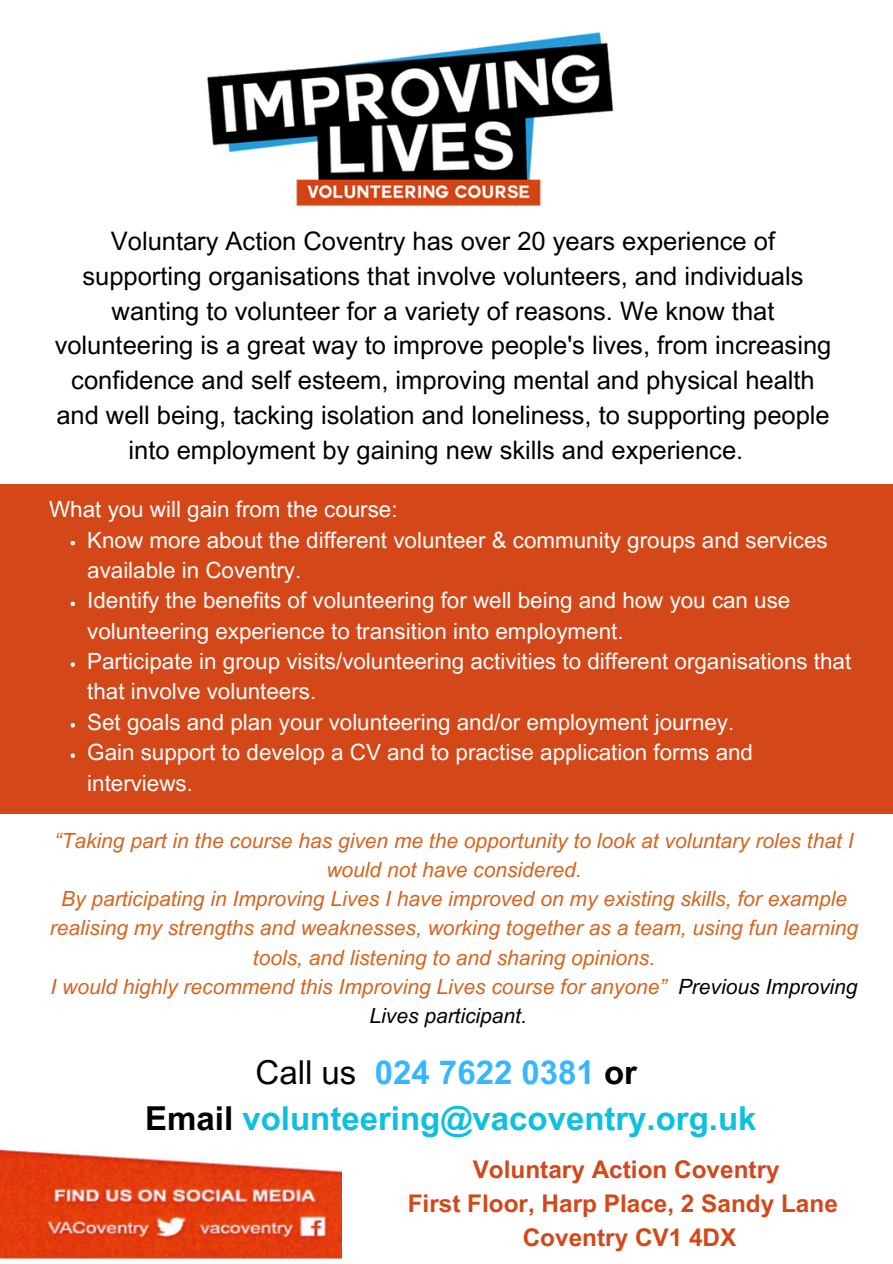
<style>
.page{position:relative;width:893px;height:1264px;background:#fff}
.page>*{position:absolute;margin:0;border:0;box-sizing:border-box;transform-origin:0 0}
.t1{font:700 33px "Arial MT Pro";color:#0cc0df}
.t2{font:700 33px "Arial MT Pro";color:#38b6ff}
.t3{font:25.5px/34.8px "Arial MT Pro";color:#000;text-align:center}
.t4{font:700 24.3px "Arial MT Pro";color:#d44718}
.t5{font:22.35px/30.3px "Arial MT Pro";color:#fff}
.t6{font:italic 21px/29.2px "Arial MT Pro";color:#d6641e;text-align:center}
.s1{color:#000}
.s2{font-weight:400;color:#000}
</style>
<div class="page">
<div style="left:0;top:484px;width:892px;height:330px;background:#d44718"></div>
<img style="left:207px;top:31px;width:407px;height:175px">
<img style="left:0;top:1149px;width:342px;height:111px">
<svg style="left:71px;top:541px;width:4px;height:4px"></svg>
<svg style="left:71px;top:601px;width:4px;height:5px"></svg>
<svg style="left:71px;top:662px;width:4px;height:4px"></svg>
<svg style="left:71px;top:723px;width:4px;height:4px"></svg>
<svg style="left:71px;top:753px;width:4px;height:5px"></svg>
<p class="t3" style="left:55px;top:227px;width:778px">Voluntary Action Coventry has over 20 years experience of supporting organisations that involve volunteers, and individuals wanting to volunteer for a variety of reasons. We know that volunteering is a great way to improve people's lives, from increasing confidence and self esteem, improving mental and physical health and well being, tacking isolation and loneliness, to supporting people into employment by gaining new skills and experience.</p>
<p class="t5" style="left:49px;top:497px;width:350px">What you will gain from the course:</p>
<p class="t5" style="left:87px;top:527px;width:741px">Know more about the different volunteer &amp; community groups and services available in Coventry.</p>
<p class="t5" style="left:87px;top:588px;width:704px">Identify the benefits of volunteering for well being and how you can use volunteering experience to transition into employment.</p>
<p class="t5" style="left:87px;top:649px;width:765px">Participate in group visits/volunteering activities to different organisations that that involve volunteers.</p>
<p class="t5" style="left:87px;top:709px;width:648px">Set goals and plan your volunteering and/or employment journey.</p>
<p class="t5" style="left:87px;top:740px;width:667px">Gain support to develop a CV and to practise application forms and interviews.</p>
<p class="t6" style="left:55px;top:828px;width:800px">“Taking part in the course has given me the opportunity to look at voluntary roles that I would not have considered.</p>
<p class="t6" style="left:50px;top:886px;width:809px">By participating in Improving Lives I have improved on my existing skills, for example realising my strengths and weaknesses, working together as a team, using fun learning tools, and listening to and sharing opinions.</p>
<p class="t6" style="left:51px;top:974px;width:808px">I would highly recommend this Improving Lives course for anyone” <span class="s1">Previous Improving<br>Lives participant.</span></p>
<p class="t2" style="left:255px;top:1059px;width:383px"><span class="s2">Call us</span> 024 7622 0381 <span class="s1">or</span></p>
<p class="t1" style="left:145px;top:1105px;width:613px"><span class="s1">Email</span> volunteering@vacoventry.org.uk</p>
<p class="t4" style="left:472px;top:1160px;width:308px">Voluntary Action Coventry</p>
<p class="t4" style="left:407px;top:1194px;width:431px">First Floor, Harp Place, 2 Sandy Lane</p>
<p class="t4" style="left:522px;top:1227px;width:215px">Coventry CV1 4DX</p>
</div>
